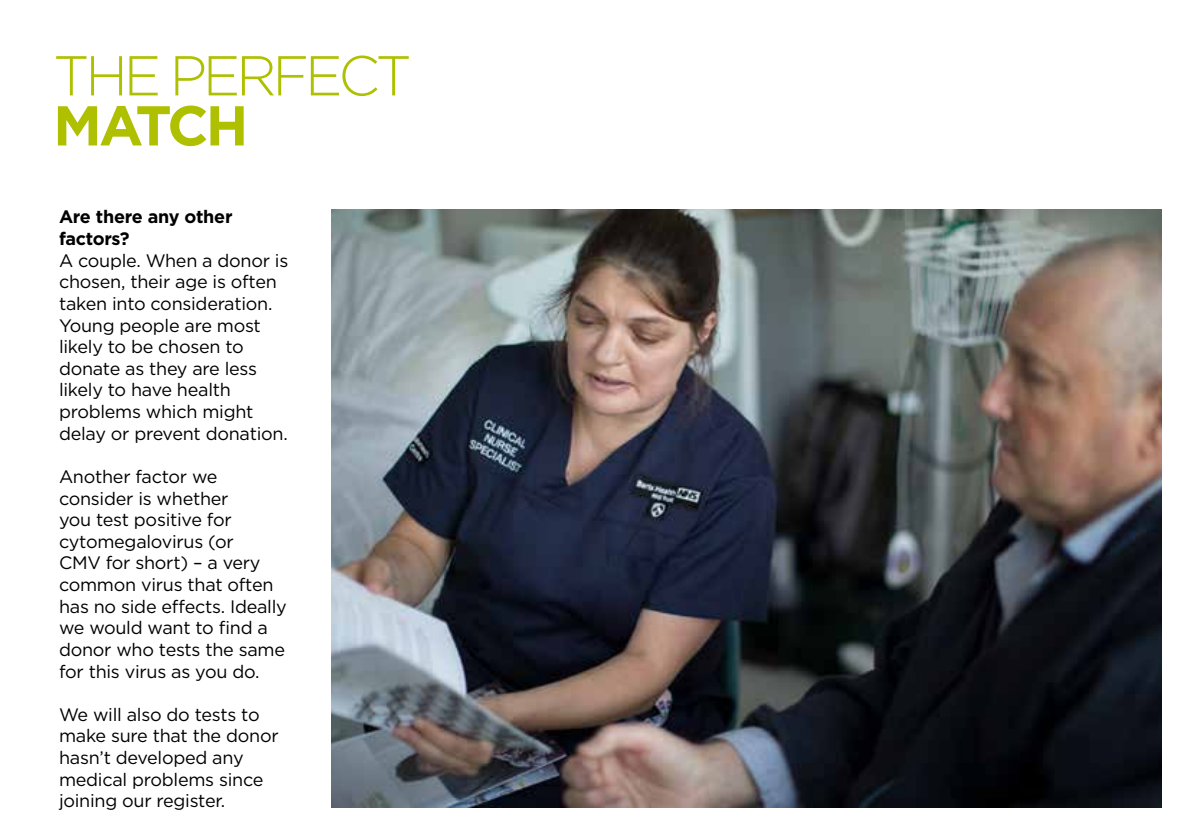
<style>
.page{position:relative;width:1191px;height:840px;background:#fff}
.page>*{position:absolute;margin:0;border:0;box-sizing:border-box;transform-origin:0 0}
.t1{font:300 56px "Gotham";letter-spacing:-.075em;color:#aec000}
.t2{font:700 56px "Gotham";letter-spacing:-.065em;color:#aec000}
.t3{font:18px/21.6px "Gotham";letter-spacing:-.015em;color:#000}
.t4{font:700 18px/21.6px "Gotham";letter-spacing:-.015em;color:#000}
</style>
<div class="page">
<img style="left:331px;top:209px;width:830px;height:597px">
<h1 class="t1" style="left:53px;top:40px;width:360px">THE PERFECT</h1>
<h1 class="t2" style="left:53px;top:88px;width:197px">MATCH</h1>
<p class="t4" style="left:59px;top:206px;width:175px">Are there any other factors?</p>
<p class="t3" style="left:59px;top:249px;width:231px">A couple. When a donor is chosen, their age is often taken into consideration.<br>Young people are most likely to be chosen to donate as they are less likely to have health problems which might delay or prevent donation.</p>
<p class="t3" style="left:59px;top:465px;width:229px">Another factor we consider is whether<br>you test positive for cytomegalovirus (or<br>CMV for short) – a very common virus that often has no side effects. Ideally we would want to find a donor who tests the same for this virus as you do.</p>
<p class="t3" style="left:59px;top:702px;width:221px">We will also do tests to make sure that the donor hasn’t developed any medical problems since joining our register.</p>
</div>
